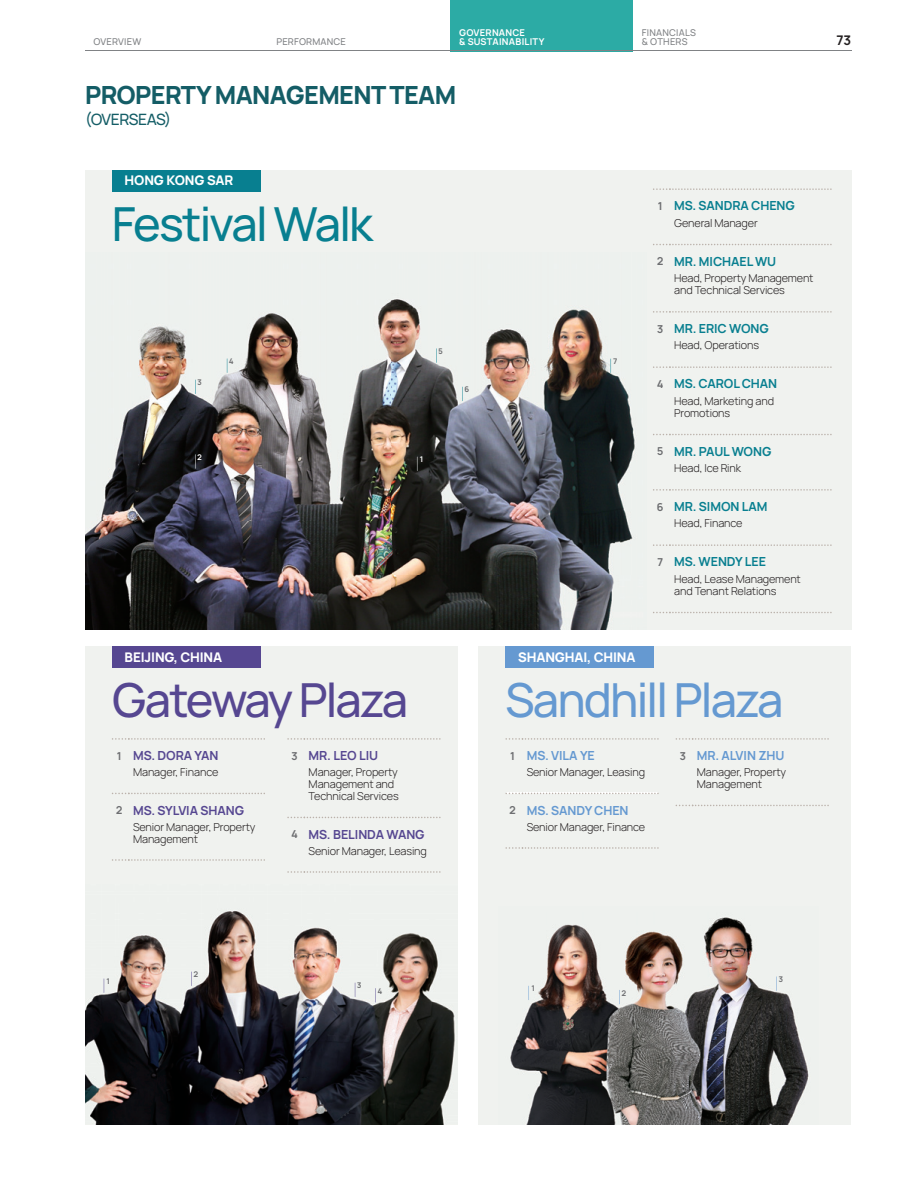
<style>
.page{position:relative;width:915px;height:1191px;background:#fff}
.page>*{position:absolute;margin:0;border:0;box-sizing:border-box;transform-origin:0 0}
.t1{font:500 45px "Manrope 3";letter-spacing:-.04em;color:#6599d1}
.t2{font:500 45px "Manrope 3";letter-spacing:-.04em;color:#087f90}
.t3{font:500 45px "Manrope 3";letter-spacing:-.05em;color:#564791}
.t4{font:800 24px "Manrope 3";letter-spacing:-.025em;color:#145d66}
.t5{font:500 15px "Manrope 3";letter-spacing:-.025em;color:#145d66}
.t6{font:800 12.75px "Manrope 3";letter-spacing:-.01em;color:#fff}
.t7{font:700 12.75px "Manrope 3";color:#231f20}
.t8{font:700 12px "Manrope 3";letter-spacing:-.005em;color:#087f90}
.t9{font:700 12px "Manrope 3";letter-spacing:-.005em;color:#564791}
.t10{font:700 12px "Manrope 3";letter-spacing:-.005em;color:#6599d1}
.t11{font:300 10.5px/12px "Manrope 3";letter-spacing:-.01em;color:#231f20}
.t12{font:500 9px/9px "Manrope 3";letter-spacing:.025em;color:#808285}
.t13{font:700 9px/9px "Manrope 3";letter-spacing:.025em;color:#fff}
.t14{font:700 7.5px "Manrope 3";color:#6c6d70}
.t15{font:700 7.5px "Manrope 3";color:#fff}
.s1{font-size:10.5px;color:#6c6d70}
</style>
<div class="page">
<div style="left:478px;top:646px;width:372px;height:479px;background:#f0f2ef"></div>
<img style="left:510px;top:917px;width:299px;height:208px">
<svg style="left:528px;top:985px;width:1px;height:15px"></svg>
<svg style="left:619px;top:989px;width:1px;height:15px"></svg>
<svg style="left:776px;top:976px;width:1px;height:14px"></svg>
<div style="left:85px;top:646px;width:372px;height:479px;background:#f0f2ef"></div>
<img style="left:85px;top:911px;width:370px;height:214px">
<svg style="left:104px;top:978px;width:1px;height:15px"></svg>
<svg style="left:191px;top:971px;width:1px;height:15px"></svg>
<svg style="left:355px;top:982px;width:1px;height:15px"></svg>
<svg style="left:375px;top:988px;width:1px;height:14px"></svg>
<div style="left:85px;top:170px;width:765px;height:460px;background:#f0f2ef"></div>
<img style="left:85px;top:299px;width:550px;height:331px">
<svg style="left:195px;top:379px;width:1px;height:15px"></svg>
<svg style="left:195px;top:454px;width:1px;height:15px"></svg>
<svg style="left:417px;top:456px;width:1px;height:15px"></svg>
<svg style="left:436px;top:348px;width:1px;height:15px"></svg>
<svg style="left:462px;top:387px;width:1px;height:14px"></svg>
<svg style="left:610px;top:358px;width:1px;height:15px"></svg>
<svg style="left:227px;top:358px;width:1px;height:15px"></svg>
<div style="left:112px;top:170px;width:149px;height:21px;background:#087f90"></div>
<div style="left:112px;top:646px;width:149px;height:21px;background:#564791"></div>
<div style="left:505px;top:646px;width:149px;height:21px;background:#6599d1"></div>
<svg style="left:653px;top:188px;width:178px;height:2px"></svg>
<svg style="left:653px;top:244px;width:178px;height:1px"></svg>
<svg style="left:653px;top:311px;width:178px;height:1px"></svg>
<svg style="left:653px;top:366px;width:178px;height:2px"></svg>
<svg style="left:653px;top:434px;width:178px;height:1px"></svg>
<svg style="left:653px;top:489px;width:178px;height:1px"></svg>
<svg style="left:653px;top:544px;width:178px;height:2px"></svg>
<svg style="left:653px;top:612px;width:178px;height:1px"></svg>
<svg style="left:112px;top:738px;width:153px;height:1px"></svg>
<svg style="left:112px;top:792px;width:153px;height:2px"></svg>
<svg style="left:112px;top:859px;width:153px;height:1px"></svg>
<svg style="left:287px;top:738px;width:153px;height:1px"></svg>
<svg style="left:287px;top:816px;width:153px;height:2px"></svg>
<svg style="left:287px;top:871px;width:153px;height:1px"></svg>
<svg style="left:505px;top:792px;width:153px;height:2px"></svg>
<svg style="left:505px;top:738px;width:153px;height:1px"></svg>
<svg style="left:505px;top:847px;width:153px;height:1px"></svg>
<svg style="left:675px;top:738px;width:153px;height:1px"></svg>
<svg style="left:675px;top:804px;width:153px;height:2px"></svg>
<div style="left:450px;top:0;width:183px;height:51px;background:#2caba5"></div>
<hr style="left:85px;top:50px;width:765px;height:1px;background:#808285">
<p class="t13" style="left:459px;top:29px;width:87px">GOVERNANCE<br>&amp; SUSTAINABILITY</p>
<p class="t12" style="left:641px;top:29px;width:56px">FINANCIALS &amp; OTHERS</p>
<p class="t12" style="left:94px;top:38px;width:49px">OVERVIEW</p>
<p class="t12" style="left:276px;top:38px;width:71px">PERFORMANCE</p>
<p class="t7" style="left:836px;top:35px;width:16px">73</p>
<h2 class="t4" style="left:85px;top:86px;width:372px">PROPERTY MANAGEMENT TEAM</h2>
<h3 class="t5" style="left:85px;top:114px;width:88px">(OVERSEAS)</h3>
<p class="t6" style="left:124px;top:176px;width:110px">HONG KONG SAR</p>
<h1 class="t2" style="left:112px;top:207px;width:263px">Festival Walk</h1>
<p class="t14" style="left:438px;top:348px;width:6px">5</p>
<p class="t14" style="left:197px;top:380px;width:6px">3</p>
<p class="t14" style="left:229px;top:358px;width:6px">4</p>
<p class="t14" style="left:612px;top:359px;width:6px">7</p>
<p class="t14" style="left:464px;top:387px;width:6px">6</p>
<p class="t15" style="left:197px;top:454px;width:6px">2</p>
<p class="t15" style="left:419px;top:456px;width:6px">1</p>
<p class="t8" style="left:656px;top:201px;width:140px"><span class="s1">1</span> MS. SANDRA CHENG</p>
<p class="t11" style="left:674px;top:218px;width:85px">General Manager</p>
<p class="t8" style="left:656px;top:257px;width:121px"><span class="s1">2</span> MR. MICHAEL WU</p>
<p class="t11" style="left:674px;top:273px;width:141px">Head, Property Management and Technical Services</p>
<p class="t8" style="left:656px;top:324px;width:114px"><span class="s1">3</span> MR. ERIC WONG</p>
<p class="t11" style="left:674px;top:341px;width:86px">Head, Operations</p>
<p class="t8" style="left:656px;top:379px;width:122px"><span class="s1">4</span> MS. CAROL CHAN</p>
<p class="t11" style="left:674px;top:396px;width:101px">Head, Marketing and<br>Promotions</p>
<p class="t8" style="left:656px;top:447px;width:116px"><span class="s1">5</span> MR. PAUL WONG</p>
<p class="t11" style="left:674px;top:463px;width:68px">Head, Ice Rink</p>
<p class="t8" style="left:656px;top:502px;width:112px"><span class="s1">6</span> MR. SIMON LAM</p>
<p class="t11" style="left:674px;top:519px;width:70px">Head, Finance</p>
<p class="t8" style="left:656px;top:557px;width:111px"><span class="s1">7</span> MS. WENDY LEE</p>
<p class="t11" style="left:674px;top:574px;width:128px">Head, Lease Management and Tenant Relations</p>
<p class="t6" style="left:124px;top:652px;width:99px">BEIJING, CHINA</p>
<p class="t6" style="left:518px;top:652px;width:119px">SHANGHAI, CHINA</p>
<h1 class="t3" style="left:112px;top:682px;width:298px">Gateway Plaza</h1>
<h1 class="t1" style="left:505px;top:682px;width:279px">Sandhill Plaza</h1>
<p class="t9" style="left:116px;top:751px;width:104px"><span class="s1">1</span> MS. DORA YAN</p>
<p class="t11" style="left:133px;top:768px;width:87px">Manager, Finance</p>
<p class="t9" style="left:116px;top:805px;width:130px"><span class="s1">2</span> MS. SYLVIA SHANG</p>
<p class="t11" style="left:133px;top:822px;width:124px">Senior Manager, Property<br>Management</p>
<p class="t9" style="left:291px;top:751px;width:89px"><span class="s1">3</span> MR. LEO LIU</p>
<p class="t11" style="left:308px;top:768px;width:92px">Manager, Property<br>Management and<br>Technical Services</p>
<p class="t9" style="left:291px;top:829px;width:135px"><span class="s1">4</span> MS. BELINDA WANG</p>
<p class="t11" style="left:308px;top:846px;width:120px">Senior Manager, Leasing</p>
<p class="t10" style="left:509px;top:751px;width:87px"><span class="s1">1</span> MS. VILA YE</p>
<p class="t11" style="left:526px;top:768px;width:120px">Senior Manager, Leasing</p>
<p class="t10" style="left:509px;top:805px;width:121px"><span class="s1">2</span> MS. SANDY CHEN</p>
<p class="t11" style="left:526px;top:822px;width:120px">Senior Manager, Finance</p>
<p class="t10" style="left:679px;top:751px;width:107px"><span class="s1">3</span> MR. ALVIN ZHU</p>
<p class="t11" style="left:696px;top:768px;width:91px">Manager, Property<br>Management</p>
<p class="t14" style="left:193px;top:971px;width:6px">2</p>
<p class="t14" style="left:106px;top:978px;width:6px">1</p>
<p class="t14" style="left:778px;top:976px;width:6px">3</p>
<p class="t14" style="left:357px;top:982px;width:6px">3</p>
<p class="t14" style="left:530px;top:985px;width:6px">1</p>
<p class="t14" style="left:377px;top:988px;width:6px">4</p>
<p class="t14" style="left:621px;top:990px;width:6px">2</p>
</div>
